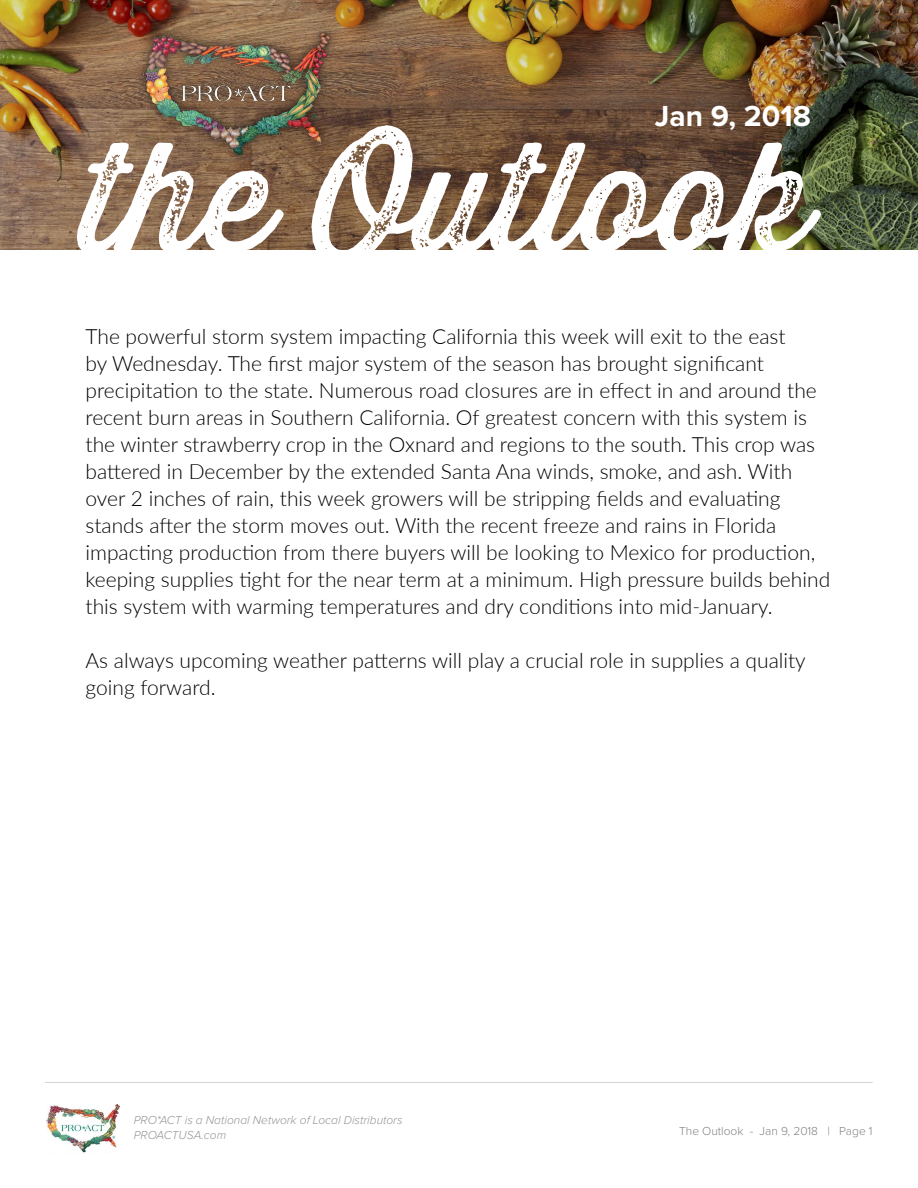
<style>
.page{position:relative;width:918px;height:1188px;background:#fff}
.page>*{position:absolute;margin:0;border:0;box-sizing:border-box;transform-origin:0 0}
.t1{font:150.75px "Thirsty Rough Reg Two";color:#fff}
.t2{font:700 30px "Proxima Nova";color:#fff}
.t3{font:300 21px/27px "Lato";color:#000}
.t4{font:italic 300 12px/14.4px "Proxima Nova";color:#939598}
.t5{font:300 12px "Proxima Nova";color:#808285}
</style>
<div class="page">
<img style="left:0;top:0;width:918px;height:249px">
<div style="left:134px;top:21px;width:206px;height:142px;background:#000;opacity:.6"></div>
<img style="left:142px;top:32px;width:189px;height:125px">
<img style="left:46px;top:1104px;width:74px;height:49px">
<hr style="left:45px;top:1082px;width:828px;height:1px;background:#d1d3d4">
<h2 class="t2" style="left:655px;top:99px;width:158px">Jan 9, 2018</h2>
<h1 class="t1" style="left:83px;top:86px;width:730px">the Outlook</h1>
<p class="t3" style="left:86px;top:322px;width:746px">The powerful storm system impacting California this week will exit to the east<br>by Wednesday. The first major system of the season has brought significant precipitation to the state. Numerous road closures are in effect in and around the recent burn areas in Southern California. Of greatest concern with this system is the winter strawberry crop in the Oxnard and regions to the south. This crop was battered in December by the extended Santa Ana winds, smoke, and ash. With over 2 inches of rain, this week growers will be stripping fields and evaluating stands after the storm moves out. With the recent freeze and rains in Florida impacting production from there buyers will be looking to Mexico for production, keeping supplies tight for the near term at a minimum. High pressure builds behind this system with warming temperatures and dry conditions into mid-January.</p>
<p class="t3" style="left:86px;top:646px;width:722px">As always upcoming weather patterns will play a crucial role in supplies a quality going forward.</p>
<p class="t4" style="left:134px;top:1114px;width:270px">PRO*ACT is a National Network of Local Distributors<br>PROACTUSA.com</p>
<p class="t5" style="left:679px;top:1126px;width:195px">The Outlook - Jan 9, 2018 | Page 1</p>
</div>
